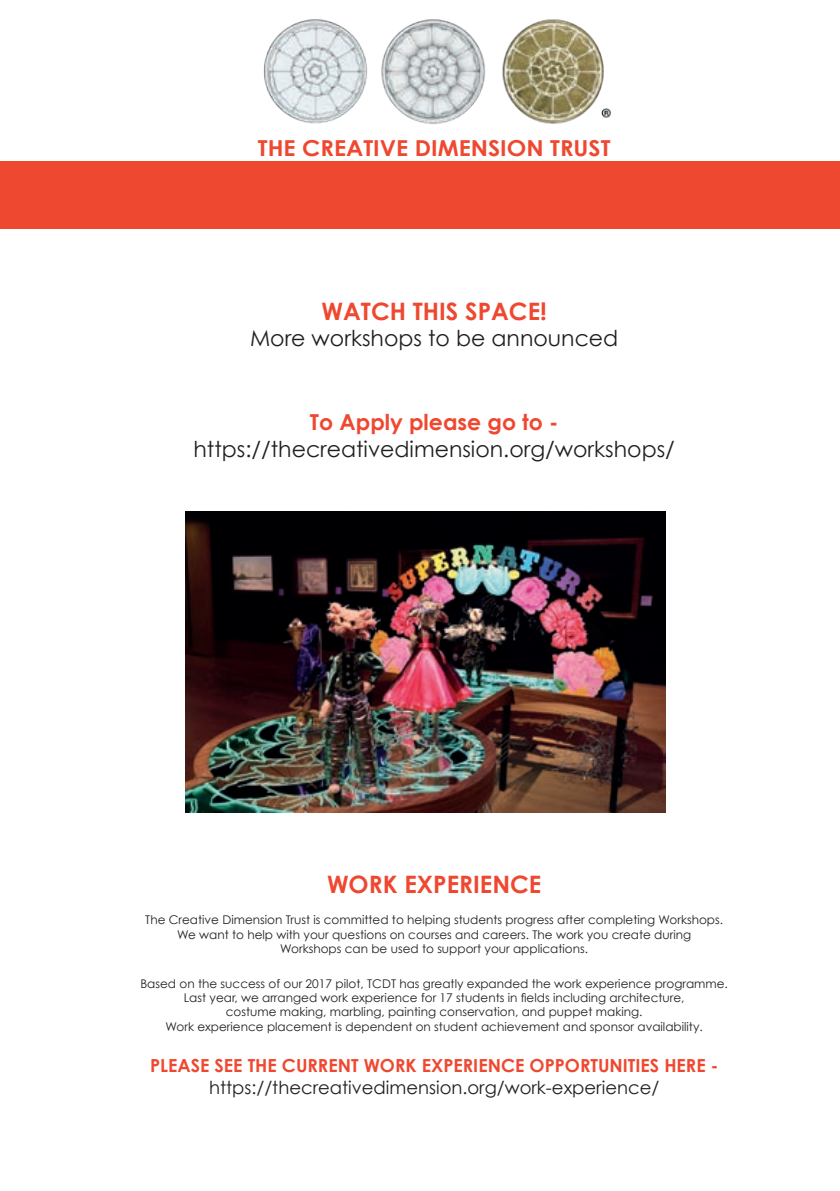
<style>
.page{position:relative;width:840px;height:1191px;background:#fff}
.page>*{position:absolute;margin:0;border:0;box-sizing:border-box;transform-origin:0 0}
.t1{font:700 24px "Century Gothic";color:#ef4830}
.t2{font:22px "Century Gothic";color:#231f20}
.t3{font:700 22px "Century Gothic";color:#ef4830;scale:1.06 1}
.t4{font:700 22px "Century Gothic";color:#ef4830}
.t5{font:700 18px "Century Gothic";color:#ef4830}
.t6{font:18px "Century Gothic";color:#231f20}
.t7{font:12px/14.4px "Century Gothic";color:#231f20;text-align:center}
</style>
<div class="page">
<img style="left:185px;top:511px;width:480px;height:301px">
<div style="left:0;top:162px;width:839px;height:67px;background:#ef4830"></div>
<img style="left:264px;top:19px;width:347px;height:105px">
<h2 class="t3" style="left:258px;top:134px;width:334px">THE CREATIVE DIMENSION TRUST</h2>
<h1 class="t1" style="left:321px;top:296px;width:227px">WATCH THIS SPACE!</h1>
<h2 class="t2" style="left:250px;top:325px;width:369px">More workshops to be announced</h2>
<h2 class="t4" style="left:310px;top:408px;width:250px">To Apply please go to -</h2>
<h2 class="t2" style="left:193px;top:435px;width:482px">https://thecreativedimension.org/workshops/</h2>
<h1 class="t1" style="left:327px;top:869px;width:216px">WORK EXPERIENCE</h1>
<p class="t7" style="left:145px;top:912px;width:579px">The Creative Dimension Trust is committed to helping students progress after completing Workshops.<br>We want to help with your questions on courses and careers. The work you create during<br>Workshops can be used to support your applications.</p>
<p class="t7" style="left:140px;top:975px;width:588px">Based on the success of our 2017 pilot, TCDT has greatly expanded the work experience programme.<br>Last year, we arranged work experience for 17 students in fields including architecture,<br>costume making, marbling, painting conservation, and puppet making.<br>Work experience placement is dependent on student achievement and sponsor availability.</p>
<h3 class="t5" style="left:150px;top:1054px;width:569px">PLEASE SEE THE CURRENT WORK EXPERIENCE OPPORTUNITIES HERE -</h3>
<h3 class="t6" style="left:209px;top:1076px;width:451px">https://thecreativedimension.org/work-experience/</h3>
</div>
